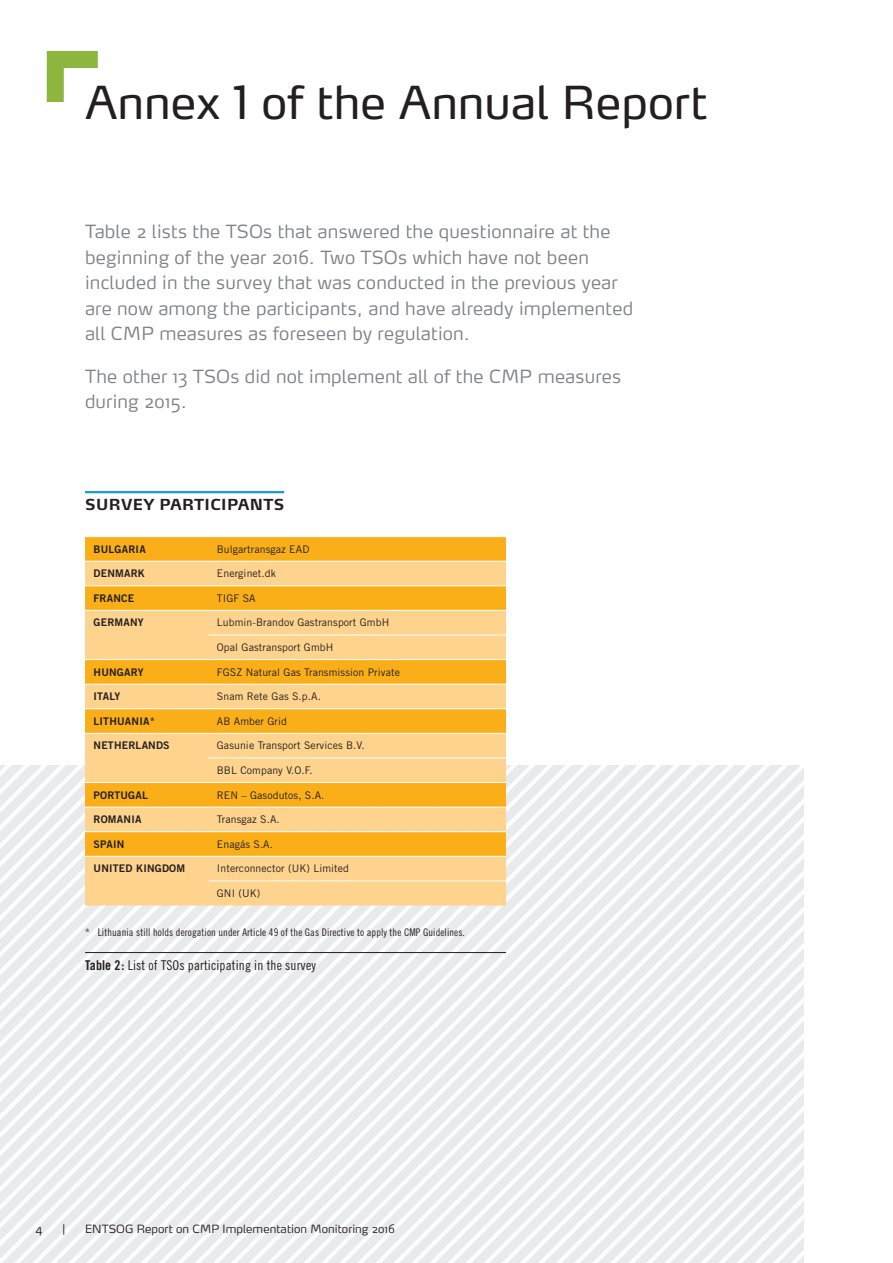
<style>
.page{position:relative;width:893px;height:1263px;background:#fff}
.page>*{position:absolute;margin:0;border:0;box-sizing:border-box;transform-origin:0 0}
.t1{font:45px "Max Pro";color:#231f20}
.t2{font:300 18px/25.5px "Max Pro";letter-spacing:.01em;color:#808285}
.t3{font:700 15px "Max Pro";letter-spacing:.025em;color:#231f20}
.t4{font:13.5px "Trade Gothic LT Std Cn 18";letter-spacing:.01em;color:#231f20}
.t5{font:300 11.25px "Max Pro";letter-spacing:.005em;color:#231f20}
.t6{font:10.5px "Trade Gothic LT Std";letter-spacing:.01em;color:#231f20}
.t7{font:10.5px "Trade Gothic LT Std Bd 2";letter-spacing:.02em;color:#231f20}
.t8{font:10.5px "Trade Gothic LT Std Cn 18";letter-spacing:.01em;color:#231f20}
.s1{font-family:"Trade Gothic LT Std Bd Cn 20"}
</style>
<div class="page">
<svg style="left:47px;top:51px;width:51px;height:51px"></svg>
<img style="left:0;top:765px;width:804px;height:498px">
<hr style="left:85px;top:491px;width:199px;height:2px;background:#1b9ad7">
<svg style="left:85px;top:537px;width:421px;height:24px;background:#fab01b"></svg>
<svg style="left:85px;top:562px;width:421px;height:343px;background:#fcc664"></svg>
<hr style="left:85px;top:585px;width:123px;height:1px;background:#fff">
<hr style="left:208px;top:585px;width:298px;height:1px;background:#fff">
<hr style="left:85px;top:610px;width:123px;height:1px;background:#fff">
<hr style="left:208px;top:610px;width:298px;height:1px;background:#fff">
<hr style="left:208px;top:635px;width:298px;height:1px;background:#fff">
<hr style="left:85px;top:659px;width:123px;height:1px;background:#fff">
<hr style="left:208px;top:659px;width:298px;height:1px;background:#fff">
<hr style="left:85px;top:684px;width:123px;height:1px;background:#fff">
<hr style="left:208px;top:684px;width:298px;height:1px;background:#fff">
<hr style="left:85px;top:708px;width:123px;height:1px;background:#fff">
<hr style="left:208px;top:708px;width:298px;height:1px;background:#fff">
<hr style="left:85px;top:733px;width:123px;height:1px;background:#fff">
<hr style="left:208px;top:733px;width:298px;height:1px;background:#fff">
<hr style="left:208px;top:757px;width:298px;height:1px;background:#fff">
<hr style="left:85px;top:782px;width:123px;height:1px;background:#fff">
<hr style="left:208px;top:782px;width:298px;height:1px;background:#fff">
<hr style="left:85px;top:807px;width:123px;height:1px;background:#fff">
<hr style="left:208px;top:807px;width:298px;height:1px;background:#fff">
<hr style="left:85px;top:831px;width:123px;height:1px;background:#fff">
<hr style="left:208px;top:831px;width:298px;height:1px;background:#fff">
<hr style="left:85px;top:856px;width:123px;height:1px;background:#fff">
<hr style="left:208px;top:856px;width:298px;height:1px;background:#fff">
<hr style="left:208px;top:880px;width:298px;height:1px;background:#fff">
<hr style="left:85px;top:952px;width:421px;height:1px;background:#231f20">
<h1 class="t1" style="left:85px;top:74px;width:624px">Annex 1 of the Annual Report</h1>
<p class="t2" style="left:85px;top:219px;width:550px">Table 2 lists the TSOs that answered the questionnaire at the beginning of the year 2016. Two TSOs which have not been included in the survey that was conducted in the previous year are now among the participants, and have already implemented all CMP measures as foreseen by regulation.</p>
<p class="t2" style="left:85px;top:363px;width:538px">The other 13 TSOs did not implement all of the CMP measures during 2015.</p>
<p class="t3" style="left:85px;top:495px;width:201px">SURVEY PARTICIPANTS</p>
<p class="t7" style="left:94px;top:542px;width:54px">BULGARIA</p>
<p class="t6" style="left:217px;top:543px;width:94px">Bulgartransgaz EAD</p>
<p class="t7" style="left:94px;top:567px;width:53px">DENMARK</p>
<p class="t6" style="left:217px;top:567px;width:61px">Energinet.dk</p>
<p class="t7" style="left:94px;top:592px;width:42px">FRANCE</p>
<p class="t6" style="left:217px;top:592px;width:40px">TIGF SA</p>
<p class="t7" style="left:94px;top:616px;width:52px">GERMANY</p>
<p class="t6" style="left:217px;top:616px;width:174px">Lubmin-Brandov Gastransport GmbH</p>
<p class="t6" style="left:217px;top:641px;width:118px">Opal Gastransport GmbH</p>
<p class="t7" style="left:94px;top:665px;width:52px">HUNGARY</p>
<p class="t6" style="left:217px;top:666px;width:185px">FGSZ Natural Gas Transmission Private</p>
<p class="t7" style="left:94px;top:690px;width:28px">ITALY</p>
<p class="t6" style="left:217px;top:690px;width:106px">Snam Rete Gas S.p.A.</p>
<p class="t7" style="left:94px;top:715px;width:63px">LITHUANIA*</p>
<p class="t6" style="left:217px;top:715px;width:72px">AB Amber Grid</p>
<p class="t7" style="left:94px;top:739px;width:78px">NETHERLANDS</p>
<p class="t6" style="left:217px;top:739px;width:149px">Gasunie Transport Services B.V.</p>
<p class="t6" style="left:217px;top:764px;width:97px">BBL Company V.O.F.</p>
<p class="t7" style="left:94px;top:788px;width:56px">PORTUGAL</p>
<p class="t6" style="left:217px;top:788px;width:109px">REN – Gasodutos, S.A.</p>
<p class="t7" style="left:94px;top:813px;width:49px">ROMANIA</p>
<p class="t6" style="left:217px;top:813px;width:64px">Transgaz S.A.</p>
<p class="t7" style="left:94px;top:837px;width:32px">SPAIN</p>
<p class="t6" style="left:217px;top:838px;width:58px">Enagás S.A.</p>
<p class="t7" style="left:94px;top:862px;width:93px">UNITED KINGDOM</p>
<p class="t6" style="left:217px;top:862px;width:134px">Interconnector (UK) Limited</p>
<p class="t6" style="left:217px;top:887px;width:45px">GNI (UK)</p>
<p class="t8" style="left:85px;top:925px;width:381px">* Lithuania still holds derogation under Article 49 of the Gas Directive to apply the CMP Guidelines.</p>
<p class="t4" style="left:85px;top:957px;width:232px"><span class="s1">Table 2:</span> List of TSOs participating in the survey</p>
<p class="t5" style="left:35px;top:1222px;width:9px">4</p>
<p class="t5" style="left:62px;top:1222px;width:4px">|</p>
<p class="t5" style="left:85px;top:1222px;width:311px">ENTSOG Report on CMP Implementation Monitoring 2016</p>
</div>
